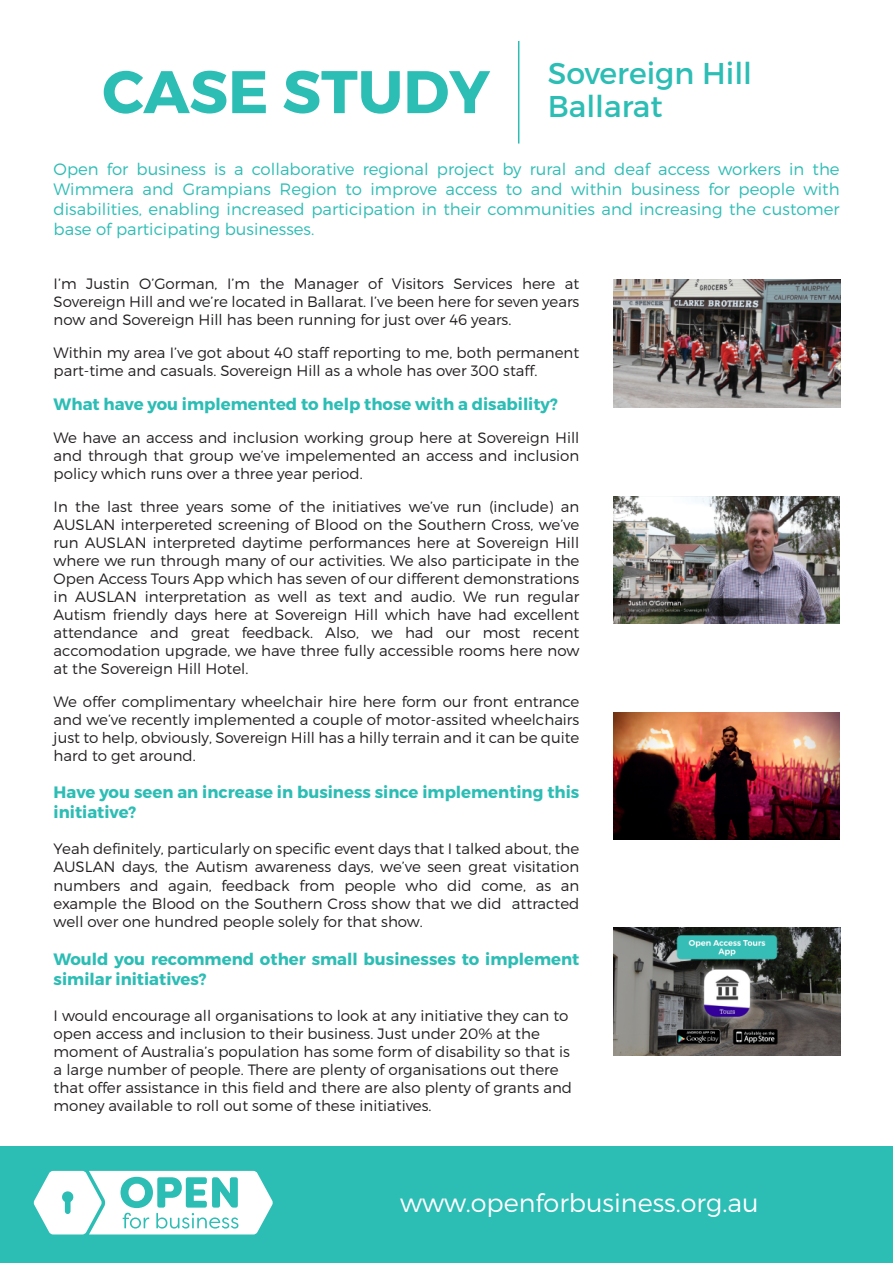
<style>
.page{position:relative;width:893px;height:1263px;background:#fff}
.page>*{position:absolute;margin:0;border:0;box-sizing:border-box;transform-origin:0 0}
.t1{font:700 60px "Montserrat";color:#2cbdb5}
.t2{font:30px/33px "Montserrat";color:#2cbdb5}
.t3{font:300 25.5px "Montserrat";color:#fff}
.t4{font:300 16.5px/19.8px "Montserrat";color:#2cbdb5;text-align:justify}
.t5{font:700 16.5px/19.8px "Montserrat";color:#2cbdb5}
.t6{font:300 15px/18px "Montserrat";color:#231f20;text-align:justify}
</style>
<div class="page">
<img style="left:614px;top:712px;width:226px;height:127px">
<img style="left:613px;top:496px;width:226px;height:127px">
<img style="left:614px;top:280px;width:226px;height:127px">
<img style="left:614px;top:928px;width:227px;height:128px">
<div style="left:0;top:1146px;width:893px;height:117px;background:#2cbdb5"></div>
<svg style="left:34px;top:1171px;width:239px;height:63px"></svg>
<hr style="left:518px;top:41px;width:1px;height:103px;background:#2cbdb5">
<h1 class="t1" style="left:102px;top:55px;width:389px">CASE STUDY</h1>
<h2 class="t2" style="left:548px;top:57px;width:206px">Sovereign Hill<br>Ballarat</h2>
<p class="t4" style="left:54px;top:159px;width:787px">Open for business is a collaborative regional project by rural and deaf access workers in the Wimmera and Grampians Region to improve access to and within business for people with disabilities, enabling increased participation in their communities and increasing the customer base of participating businesses.</p>
<p class="t6" style="left:54px;top:274px;width:527px">I’m Justin O’Gorman, I’m the Manager of Visitors Services here at Sovereign Hill and we’re located in Ballarat. I’ve been here for seven years now and Sovereign Hill has been running for just over 46 years.</p>
<p class="t6" style="left:54px;top:343px;width:527px">Within my area I’ve got about 40 staff reporting to me, both permanent part-time and casuals. Sovereign Hill as a whole has over 300 staff.</p>
<p class="t5" style="left:54px;top:395px;width:506px">What have you implemented to help those with a disability?</p>
<p class="t6" style="left:54px;top:429px;width:527px">We have an access and inclusion working group here at Sovereign Hill and through that group we’ve impelemented an access and inclusion policy which runs over a three year period.</p>
<p class="t6" style="left:54px;top:498px;width:527px">In the last three years some of the initiatives we’ve run (include) an AUSLAN interpereted screening of Blood on the Southern Cross, we’ve run AUSLAN interpreted daytime performances here at Sovereign Hill where we run through many of our activities. We also participate in the Open Access Tours App which has seven of our different demonstrations in AUSLAN interpretation as well as text and audio. We run regular Autism friendly days here at Sovereign Hill which have had excellent attendance and great feedback. Also, we had our most recent accomodation upgrade, we have three fully accessible rooms here now at the Sovereign Hill Hotel.</p>
<p class="t6" style="left:54px;top:693px;width:527px">We offer complimentary wheelchair hire here form our front entrance and we’ve recently implemented a couple of motor-assited wheelchairs just to help, obviously, Sovereign Hill has a hilly terrain and it can be quite hard to get around.</p>
<p class="t5" style="left:54px;top:782px;width:527px">Have you seen an increase in business since implementing this initiative?</p>
<p class="t6" style="left:54px;top:840px;width:527px">Yeah definitely, particularly on specific event days that I talked about, the AUSLAN days, the Autism awareness days, we’ve seen great visitation numbers and again, feedback from people who did come, as an example the Blood on the Southern Cross show that we did attracted well over one hundred people solely for that show.</p>
<p class="t5" style="left:54px;top:949px;width:527px">Would you recommend other small businesses to implement similar initiatives?</p>
<p class="t6" style="left:54px;top:1007px;width:520px;text-align:left">I would encourage all organisations to look at any initiative they can to open access and inclusion to their business. Just under 20% at the moment of Australia’s population has some form of disability so that is a large number of people. There are plenty of organisations out there that offer assistance in this field and there are also plenty of grants and money available to roll out some of these initiatives.</p>
<h3 class="t3" style="left:400px;top:1187px;width:360px">www.openforbusiness.org.au</h3>
</div>
